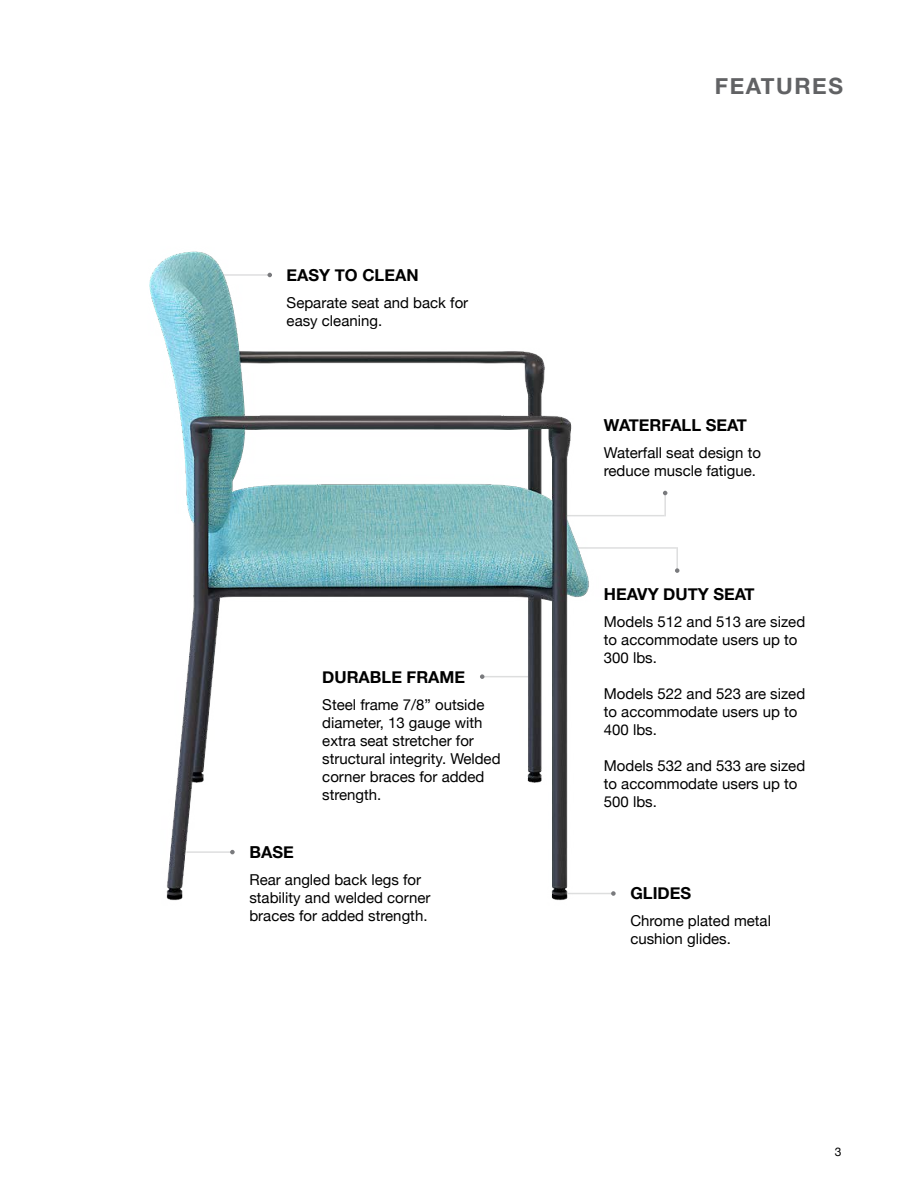
<style>
.page{position:relative;width:918px;height:1188px;background:#fff}
.page>*{position:absolute;margin:0;border:0;box-sizing:border-box;transform-origin:0 0}
.t1{font:700 22.5px "Helvetica Neue";letter-spacing:.07em;color:#616264}
.t2{font:700 16.5px "Helvetica Neue";color:#000}
.t3{font:15px/18px "Helvetica Neue";color:#000}
.t4{font:12px "Helvetica Neue";color:#000}
</style>
<div class="page">
<img style="left:149px;top:251px;width:531px;height:650px">
<hr style="left:224px;top:274px;width:45px;height:2px;background:#797a7d">
<hr style="left:186px;top:851px;width:46px;height:2px;background:#797a7d">
<hr style="left:567px;top:893px;width:46px;height:1px;background:#797a7d">
<hr style="left:483px;top:676px;width:45px;height:1px;background:#797a7d">
<hr style="left:578px;top:547px;width:98px;height:2px;background:#797a7d">
<hr style="left:566px;top:515px;width:98px;height:1px;background:#797a7d">
<hr style="left:676px;top:547px;width:2px;height:24px;background:#797a7d">
<hr style="left:664px;top:493px;width:2px;height:23px;background:#797a7d">
<svg style="left:268px;top:273px;width:4px;height:4px"></svg>
<svg style="left:230px;top:850px;width:5px;height:4px"></svg>
<svg style="left:611px;top:891px;width:5px;height:5px"></svg>
<svg style="left:480px;top:674px;width:4px;height:5px"></svg>
<svg style="left:675px;top:568px;width:4px;height:5px"></svg>
<svg style="left:663px;top:491px;width:4px;height:4px"></svg>
<p class="t2" style="left:287px;top:262px;width:134px">EASY TO CLEAN</p>
<p class="t3" style="left:287px;top:294px;width:183px">Separate seat and back for easy cleaning.</p>
<p class="t2" style="left:322px;top:664px;width:145px">DURABLE FRAME</p>
<p class="t3" style="left:322px;top:697px;width:180px">Steel frame 7/8” outside diameter, 13 gauge with extra seat stretcher for structural integrity. Welded corner braces for added strength.</p>
<p class="t2" style="left:249px;top:839px;width:46px">BASE</p>
<p class="t3" style="left:249px;top:871px;width:183px">Rear angled back legs for stability and welded corner braces for added strength.</p>
<h1 class="t1" style="left:715px;top:68px;width:130px">FEATURES</h1>
<p class="t2" style="left:604px;top:412px;width:145px">WATERFALL SEAT</p>
<p class="t3" style="left:604px;top:444px;width:159px">Waterfall seat design to reduce muscle fatigue.</p>
<p class="t2" style="left:604px;top:581px;width:152px">HEAVY DUTY SEAT</p>
<p class="t3" style="left:604px;top:614px;width:203px">Models 512 and 513 are sized to accommodate users up to<br>300 lbs.</p>
<p class="t3" style="left:604px;top:686px;width:203px">Models 522 and 523 are sized to accommodate users up to<br>400 lbs.</p>
<p class="t3" style="left:604px;top:758px;width:203px">Models 532 and 533 are sized to accommodate users up to<br>500 lbs.</p>
<p class="t2" style="left:630px;top:880px;width:62px">GLIDES</p>
<p class="t3" style="left:630px;top:913px;width:142px">Chrome plated metal cushion glides.</p>
<p class="t4" style="left:835px;top:1143px;width:8px">3</p>
</div>
